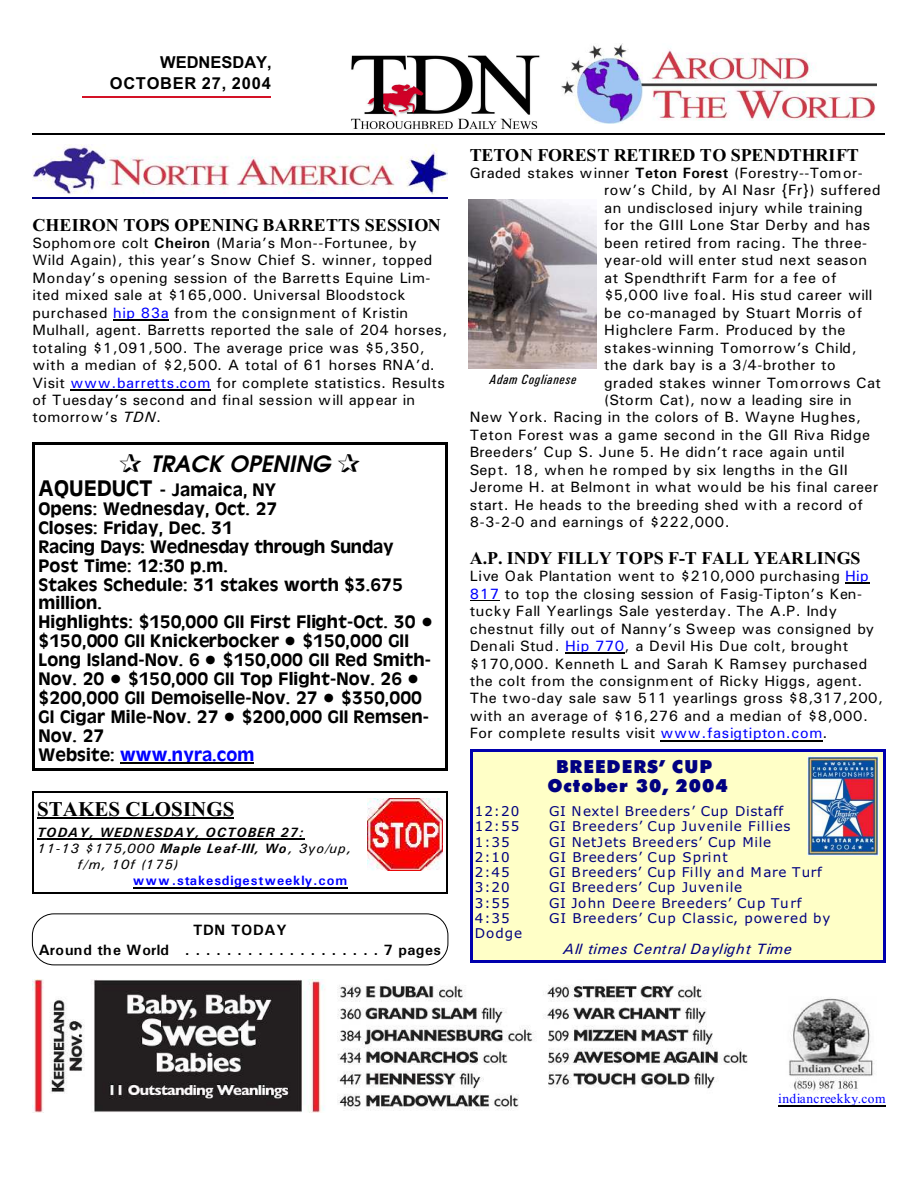
<style>
.page{position:relative;width:918px;height:1188px;background:#fff}
.page>*{position:absolute;margin:0;border:0;box-sizing:border-box;transform-origin:0 0}
.t1{font:italic 700 22.35px "Advance";letter-spacing:.005em;color:#000}
.t2{font:700 21px "Times New Roman";letter-spacing:.005em;color:#000}
.t3{font:700 18px/18.9px "Antiquarian";color:#000}
.t4{font:700 18px "Times New Roman";letter-spacing:-.005em;color:#000}
.t5{font:18px/19.8px "Futura X Blk BT";letter-spacing:.055em;color:#000080;text-align:center}
.t6{font:700 16.5px/21.6px "Arial";letter-spacing:.045em;color:#000;text-align:right}
.t7{font:15px/17.4px "Univers";letter-spacing:.03em;color:#000}
.t8{font:15px "Univers";letter-spacing:.01em;color:#000}
.t9{font:700 15px/19.2px "Univers";letter-spacing:.03em;color:#000;text-align:center}
.t10{font:italic 15px "Univers";letter-spacing:.06em;color:#000080}
.t11{font:13.5px "Verdana";letter-spacing:.06em;color:#000080}
.t12{font:13.5px "Verdana";letter-spacing:.04em;color:#000080}
.t13{font:italic 13.5px "Univers";letter-spacing:.065em;color:#000}
.t14{font:italic 700 13.5px "Univers";letter-spacing:.065em;color:#000}
.t15{font:700 13.5px "Univers";letter-spacing:.065em;color:#00f}
.t16{font:13.5px "Verdana";letter-spacing:.08em;color:#000080}
.t17{font:13.5px "Times New Roman";letter-spacing:.035em;color:#00f}
.t18{font:italic 13.5px "Univers Condensed";letter-spacing:.045em;color:#000}
.s1{font-weight:700}
.s2{color:#00f}
.s3{font-style:italic}
.s4{font-size:22.35px}
</style>
<div class="page">
<hr style="left:82px;top:96px;width:189px;height:2px;background:#d41226">
<img style="left:561px;top:44px;width:315px;height:79px">
<img style="left:351px;top:55px;width:189px;height:75px">
<hr style="left:32px;top:134px;width:853px;height:1px;background:#000">
<img style="left:32px;top:979px;width:852px;height:134px">
<hr style="left:778px;top:1105px;width:108px;height:1px;background:#000">
<img style="left:32px;top:145px;width:416px;height:49px">
<hr style="left:32px;top:197px;width:416px;height:1px;background:#000080">
<img style="left:368px;top:798px;width:75px;height:72px">
<hr style="left:37px;top:818px;width:197px;height:1px;background:#000">
<hr style="left:37px;top:838px;width:268px;height:2px;background:#000">
<hr style="left:133px;top:887px;width:215px;height:1px;background:#000">
<hr style="left:32px;top:791px;width:2px;height:103px;background:#000">
<hr style="left:447px;top:791px;width:1px;height:103px;background:#000">
<hr style="left:32px;top:791px;width:416px;height:1px;background:#000">
<hr style="left:32px;top:892px;width:416px;height:2px;background:#000">
<img style="left:468px;top:199px;width:129px;height:170px">
<div style="left:470px;top:749px;width:415px;height:213px;background:#ffffc7"></div>
<img style="left:808px;top:756px;width:70px;height:99px">
<hr style="left:470px;top:749px;width:3px;height:213px;background:#0000ad">
<hr style="left:883px;top:749px;width:2px;height:213px;background:#0000ad">
<hr style="left:470px;top:749px;width:415px;height:3px;background:#0000ad">
<hr style="left:470px;top:960px;width:415px;height:2px;background:#0000ad">
<hr style="left:113px;top:319px;width:56px;height:1px;background:#000">
<hr style="left:71px;top:389px;width:140px;height:1px;background:#000">
<svg style="left:845px;top:583px;width:25px;height:1px"></svg>
<hr style="left:470px;top:600px;width:30px;height:1px;background:#000">
<hr style="left:565px;top:653px;width:60px;height:1px;background:#000">
<hr style="left:661px;top:740px;width:162px;height:1px;background:#000">
<div style="left:32px;top:914px;width:416px;height:51px;border:1px solid #000;border-radius:22px"></div>
<hr style="left:120px;top:762px;width:134px;height:1px;background:#000">
<hr style="left:32px;top:442px;width:3px;height:329px;background:#000">
<hr style="left:445px;top:442px;width:3px;height:329px;background:#000">
<hr style="left:32px;top:442px;width:416px;height:3px;background:#000">
<hr style="left:32px;top:768px;width:416px;height:3px;background:#000">
<p class="t6" style="left:110px;top:52px;width:164px">WEDNESDAY,<br>OCTOBER 27, 2004</p>
<p class="t4" style="left:32px;top:218px;width:410px">CHEIRON TOPS OPENING BARRETTS SESSION</p>
<p class="t7" style="left:32px;top:235px;width:417px">Sophomore colt <span class="s1">Cheiron</span> (Maria’s Mon--Fortunee, by Wild Again), this year’s Snow Chief S. winner, topped Monday’s opening session of the Barretts Equine Lim&shy;ited mixed sale at $165,000. Universal Bloodstock purchased <span class="s2">hip 83a</span> from the consignment of Kristin Mulhall, agent. Barretts reported the sale of 204 horses, totaling $1,091,500. The average price was $5,350, with a median of $2,500. A total of 61 horses RNA’d.<br>Visit <span class="s2">www.barretts.com</span> for complete statistics. Results of Tuesday’s second and final session will appear in tomorrow’s <span class="s3">TDN</span>.</p>
<h1 class="t1" style="left:119px;top:455px;width:244px">❑ TRACK OPENING ❑</h1>
<p class="t3" style="left:39px;top:481px;width:379px"><span class="s4">AQUEDUCT</span> - Jamaica, NY<br>Opens: Wednesday, Oct. 27<br>Closes: Friday, Dec. 31<br>Racing Days: Wednesday through Sunday<br>Post Time: 12:30 p.m.<br>Stakes Schedule: 31 stakes worth $3.675 million.<br>Highlights: $150,000 GII First Flight-Oct. 30 $150,000 GII Knickerbocker</p>
<p class="t3" style="left:302px;top:632px;width:108px">$150,000 GII</p>
<p class="t3" style="left:39px;top:651px;width:163px">Long Island-Nov. 6</p>
<p class="t3" style="left:223px;top:651px;width:210px">$150,000 GII Red Smith-</p>
<p class="t3" style="left:39px;top:670px;width:67px">Nov. 20</p>
<p class="t3" style="left:39px;top:670px;width:365px;text-indent:90px">$150,000 GII Top Flight-Nov. 26 $200,000 GII Demoiselle-Nov. 27</p>
<p class="t3" style="left:341px;top:689px;width:82px">$350,000</p>
<p class="t3" style="left:39px;top:708px;width:182px">GI Cigar Mile-Nov. 27</p>
<p class="t3" style="left:242px;top:708px;width:189px">$200,000 GII Remsen-</p>
<p class="t3" style="left:39px;top:727px;width:217px">Nov. 27<br>Website: <span class="s2">www.nyra.com</span></p>
<h2 class="t2" style="left:37px;top:802px;width:199px">STAKES CLOSINGS</h2>
<p class="t14" style="left:37px;top:828px;width:268px">TODAY, WEDNESDAY, OCTOBER 27:</p>
<p class="t13" style="left:37px;top:844px;width:316px">11-13 $175,000 <span class="s1">Maple Leaf-III, Wo</span>, 3yo/up,</p>
<p class="t13" style="left:78px;top:860px;width:102px">f/m, 10f (175)</p>
<p class="t15" style="left:133px;top:876px;width:216px">www.stakesdigestweekly.com</p>
<p class="t9" style="left:39px;top:922px;width:404px">TDN TODAY<br>Around the World ...................7 pages</p>
<p class="t4" style="left:470px;top:149px;width:391px">TETON FOREST RETIRED TO SPENDTHRIFT</p>
<p class="t7" style="left:470px;top:165px;width:394px">Graded stakes winner <span class="s1">Teton Forest</span> (Forestry--Tomor-</p>
<p class="t7" style="left:604px;top:183px;width:278px">row’s Child, by Al Nasr {Fr}) suffered</p>
<p class="t7" style="left:604px;top:200px;width:260px">an undisclosed injury while training</p>
<p class="t7" style="left:604px;top:218px;width:268px">for the GIII Lone Star Derby and has</p>
<p class="t7" style="left:604px;top:235px;width:264px">been retired from racing. The three-</p>
<p class="t7" style="left:604px;top:253px;width:264px">year-old will enter stud next season</p>
<p class="t7" style="left:604px;top:270px;width:234px">at Spendthrift Farm for a fee of</p>
<p class="t8" style="left:604px;top:290px;width:270px">$5,000 live foal. His stud career will</p>
<p class="t7" style="left:604px;top:305px;width:260px">be co-managed by Stuart Morris of</p>
<p class="t7" style="left:604px;top:323px;width:243px">Highclere Farm. Produced by the</p>
<p class="t7" style="left:604px;top:340px;width:254px">stakes-winning Tomorrow’s Child,</p>
<p class="t7" style="left:604px;top:358px;width:233px">the dark bay is a 3/4-brother to</p>
<p class="t7" style="left:604px;top:375px;width:278px">graded stakes winner Tomorrows Cat</p>
<p class="t8" style="left:604px;top:395px;width:249px">(Storm Cat), now a leading sire in</p>
<p class="t7" style="left:470px;top:410px;width:393px">New York. Racing in the colors of B. Wayne Hughes,</p>
<p class="t7" style="left:470px;top:427px;width:402px">Teton Forest was a game second in the GII Riva Ridge</p>
<p class="t8" style="left:470px;top:447px;width:377px">Breeders’ Cup S. June 5. He didn’t race again until</p>
<p class="t8" style="left:470px;top:465px;width:380px">Sept. 18, when he romped by six lengths in the GII</p>
<p class="t7" style="left:470px;top:480px;width:410px">Jerome H. at Belmont in what would be his final career</p>
<p class="t7" style="left:470px;top:497px;width:395px">start. He heads to the breeding shed with a record of</p>
<p class="t7" style="left:470px;top:515px;width:261px">8-3-2-0 and earnings of $222,000.</p>
<p class="t4" style="left:470px;top:552px;width:392px">A.P. INDY FILLY TOPS F-T FALL YEARLINGS</p>
<p class="t7" style="left:470px;top:569px;width:415px">Live Oak Plantation went to $210,000 purchasing <span class="s2">Hip 817</span> to top the closing session of Fasig-Tipton’s Ken&shy;tucky Fall Yearlings Sale yesterday. The A.P. Indy chestnut filly out of Nanny’s Sweep was consigned by Denali Stud. <span class="s2">Hip 770</span>, a Devil His Due colt, brought $170,000. Kenneth L and Sarah K Ramsey purchased the colt from the consignment of Ricky Higgs, agent.<br>The two-day sale saw 511 yearlings gross $8,317,200, with an average of $16,276 and a median of $8,000.<br>For complete results visit <span class="s2">www.fasigtipton.com</span>.</p>
<p class="t18" style="left:489px;top:375px;width:88px">Adam Coglianese</p>
<p class="t5" style="left:547px;top:758px;width:182px">BREEDERS’ CUP<br>October 30, 2004</p>
<p class="t11" style="left:475px;top:806px;width:46px">12:20</p>
<p class="t12" style="left:549px;top:806px;width:236px">GI Nextel Breeders’ Cup Distaff</p>
<p class="t11" style="left:475px;top:821px;width:46px">12:55</p>
<p class="t11" style="left:549px;top:821px;width:243px">GI Breeders’ Cup Juvenile Fillies</p>
<p class="t11" style="left:475px;top:836px;width:36px">1:35</p>
<p class="t11" style="left:549px;top:836px;width:224px">GI NetJets Breeders’ Cup Mile</p>
<p class="t11" style="left:475px;top:852px;width:36px">2:10</p>
<p class="t16" style="left:549px;top:852px;width:180px">GI Breeders’ Cup Sprint</p>
<p class="t11" style="left:475px;top:867px;width:36px">2:45</p>
<p class="t12" style="left:549px;top:867px;width:275px">GI Breeders’ Cup Filly and Mare Turf</p>
<p class="t11" style="left:475px;top:882px;width:36px">3:20</p>
<p class="t11" style="left:549px;top:882px;width:195px">GI Breeders’ Cup Juvenile</p>
<p class="t11" style="left:475px;top:897px;width:36px">3:55</p>
<p class="t12" style="left:549px;top:897px;width:254px">GI John Deere Breeders’ Cup Turf</p>
<p class="t11" style="left:475px;top:912px;width:36px">4:35</p>
<p class="t11" style="left:549px;top:912px;width:283px">GI Breeders’ Cup Classic, powered by</p>
<p class="t11" style="left:475px;top:928px;width:49px">Dodge</p>
<p class="t10" style="left:563px;top:943px;width:230px">All times Central Daylight Time</p>
<p class="t17" style="left:778px;top:1094px;width:109px">indiancreekky.com</p>
</div>
